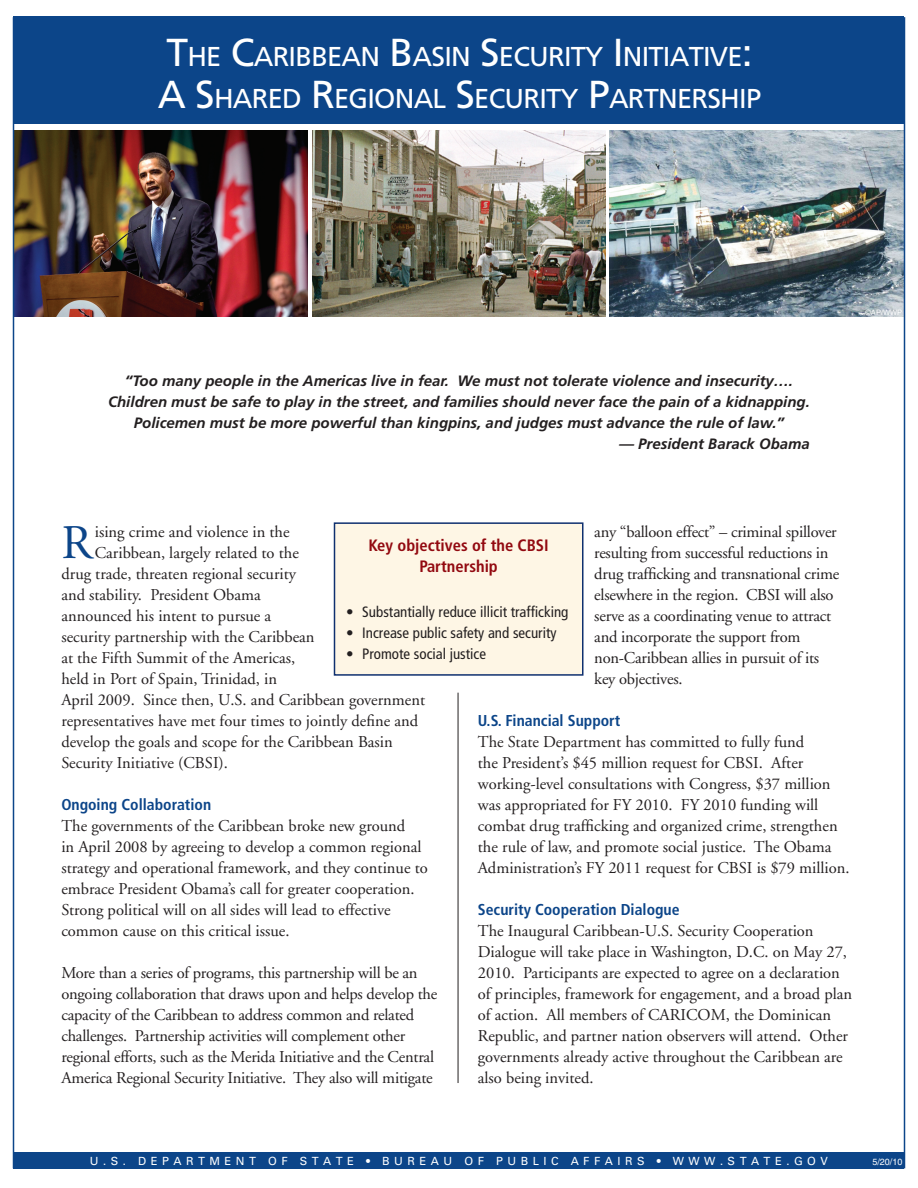
<style>
.page{position:relative;width:918px;height:1188px;background:#fff}
.page>*{position:absolute;margin:0;border:0;box-sizing:border-box;transform-origin:0 0}
.onepagetext{font:48.15px "Adobe Garamond";color:#0c4589}
.t1{font:27.3px/42px "Frutiger LT Std";letter-spacing:-.03em;color:#fff;text-align:center}
.onepagetext-2{font:16.5px/21px "Adobe Garamond";color:#231f20}
.Boxsubhead{font:700 condensed 16.5px/21px "Frutiger LT Std";color:#920910;text-align:center}
.Subheads{font:700 condensed 15.75px "Frutiger LT Std";color:#0c4589}
.t2{font:italic 700 15px/21px "Frutiger LT Std";color:#231f20;text-align:center}
.Bullet_Text{font:condensed 15px "Frutiger LT Std";color:#231f20}
.t3{font:11.25px "Univers";letter-spacing:.4em;color:#fff}
.t4{font:9px "Helvetica";color:#fff}
.t5{font:7.5px "Helvetica";color:#fff}
.s1{font-size:39px}
</style>
<div class="page">
<img style="left:610px;top:130px;width:292px;height:187px">
<div style="left:14px;top:16px;width:890px;height:108px;background:#0c4589"></div>
<div style="left:14px;top:1153px;width:890px;height:16px;background:#0c4589"></div>
<img style="left:312px;top:130px;width:294px;height:187px">
<img style="left:16px;top:130px;width:291px;height:187px">
<hr style="left:458px;top:693px;width:1px;height:390px;background:#231f20">
<div style="left:334px;top:523px;width:249px;height:152px;background:#fef6e5"></div>
<div style="left:334px;top:522px;width:250px;height:154px;border:2px solid #0f306f"></div>
<p class="t1" style="left:158px;top:36px;width:602px"><span class="s1">T</span>HE <span class="s1">C</span>ARIBBEAN <span class="s1">B</span>ASIN <span class="s1">S</span>ECURITY <span class="s1">I</span> NITIATIVE<span class="s1">:<br>A S</span>HARED <span class="s1">R</span>EGIONAL <span class="s1">S</span>ECURITY <span class="s1">P</span>ARTNERSHIP</p>
<p class="t2" style="left:108px;top:371px;width:703px">“Too many people in the Americas live in fear. We must not tolerate violence and insecurity….<br>Children must be safe to play in the street, and families should never face the pain of a kidnapping.<br>Policemen must be more powerful than kingpins, and judges must advance the rule of law.”</p>
<p class="t2" style="left:619px;top:434px;width:192px">— President Barack Obama</p>
<p class="t5" style="left:865px;top:308px;width:38px">©AP/WWP</p>
<p class="onepagetext" style="left:61px;top:517px;width:33px">R</p>
<p class="onepagetext-2" style="left:95px;top:522px;width:196px">ising crime and violence in the</p>
<p class="onepagetext-2" style="left:594px;top:522px;width:247px">any “balloon effect” – criminal spillover resulting from successful reductions in drug trafficking and transnational crime elsewhere in the region. CBSI will also serve as a coordinating venue to attract and incorporate the support from non-Caribbean allies in pursuit of its key objectives.</p>
<p class="Subheads" style="left:478px;top:711px;width:144px">U.S. Financial Support</p>
<p class="onepagetext-2" style="left:478px;top:732px;width:373px">The State Department has committed to fully fund<br>the President’s $45 million request for CBSI. After working-level consultations with Congress, $37 million was appropriated for FY 2010. FY 2010 funding will combat drug trafficking and organized crime, strengthen the rule of law, and promote social justice. The Obama Administration’s FY 2011 request for CBSI is $79 million.</p>
<p class="Subheads" style="left:478px;top:900px;width:203px">Security Cooperation Dialogue</p>
<p class="onepagetext-2" style="left:478px;top:921px;width:376px">The Inaugural Caribbean-U.S. Security Cooperation Dialogue will take place in Washington, D.C. on May 27, 2010. Participants are expected to agree on a declaration of principles, framework for engagement, and a broad plan of action. All members of CARICOM, the Dominican Republic, and partner nation observers will attend. Other governments already active throughout the Caribbean are also being invited.</p>
<p class="Boxsubhead" style="left:368px;top:535px;width:182px">Key objectives of the CBSI<br>Partnership</p>
<p class="Bullet_Text" style="left:346px;top:603px;width:224px">• Substantially reduce illicit trafficking</p>
<p class="Bullet_Text" style="left:346px;top:624px;width:212px">• Increase public safety and security</p>
<p class="Bullet_Text" style="left:346px;top:645px;width:142px">• Promote social justice</p>
<p class="onepagetext-2" style="left:95px;top:543px;width:206px">Caribbean, largely related to the</p>
<p class="onepagetext-2" style="left:61px;top:564px;width:236px">drug trade, threaten regional security</p>
<p class="onepagetext-2" style="left:61px;top:585px;width:201px">and stability. President Obama</p>
<p class="onepagetext-2" style="left:61px;top:606px;width:211px">announced his intent to pursue a</p>
<p class="onepagetext-2" style="left:61px;top:627px;width:255px">security partnership with the Caribbean</p>
<p class="onepagetext-2" style="left:61px;top:648px;width:236px">at the Fifth Summit of the Americas,</p>
<p class="onepagetext-2" style="left:61px;top:669px;width:217px">held in Port of Spain, Trinidad, in</p>
<p class="onepagetext-2" style="left:61px;top:690px;width:365px">April 2009. Since then, U.S. and Caribbean government</p>
<p class="onepagetext-2" style="left:61px;top:711px;width:358px">representatives have met four times to jointly define and</p>
<p class="onepagetext-2" style="left:61px;top:732px;width:333px">develop the goals and scope for the Caribbean Basin</p>
<p class="onepagetext-2" style="left:61px;top:753px;width:168px">Security Initiative (CBSI).</p>
<p class="Subheads" style="left:61px;top:795px;width:151px">Ongoing Collaboration</p>
<p class="onepagetext-2" style="left:61px;top:816px;width:368px">The governments of the Caribbean broke new ground<br>in April 2008 by agreeing to develop a common regional strategy and operational framework, and they continue to embrace President Obama’s call for greater cooperation.<br>Strong political will on all sides will lead to effective common cause on this critical issue.</p>
<p class="onepagetext-2" style="left:61px;top:963px;width:377px">More than a series of programs, this partnership will be an ongoing collaboration that draws upon and helps develop the capacity of the Caribbean to address common and related challenges. Partnership activities will complement other regional efforts, such as the Merida Initiative and the Central America Regional Security Initiative. They also will mitigate</p>
<p class="t3" style="left:90px;top:1154px;width:740px">U.S. DEPARTMENT OF STATE • BUREAU OF PUBLIC AFFAIRS • WWW.STATE.GOV</p>
<p class="t4" style="left:872px;top:1157px;width:32px">5/20/10</p>
</div>
